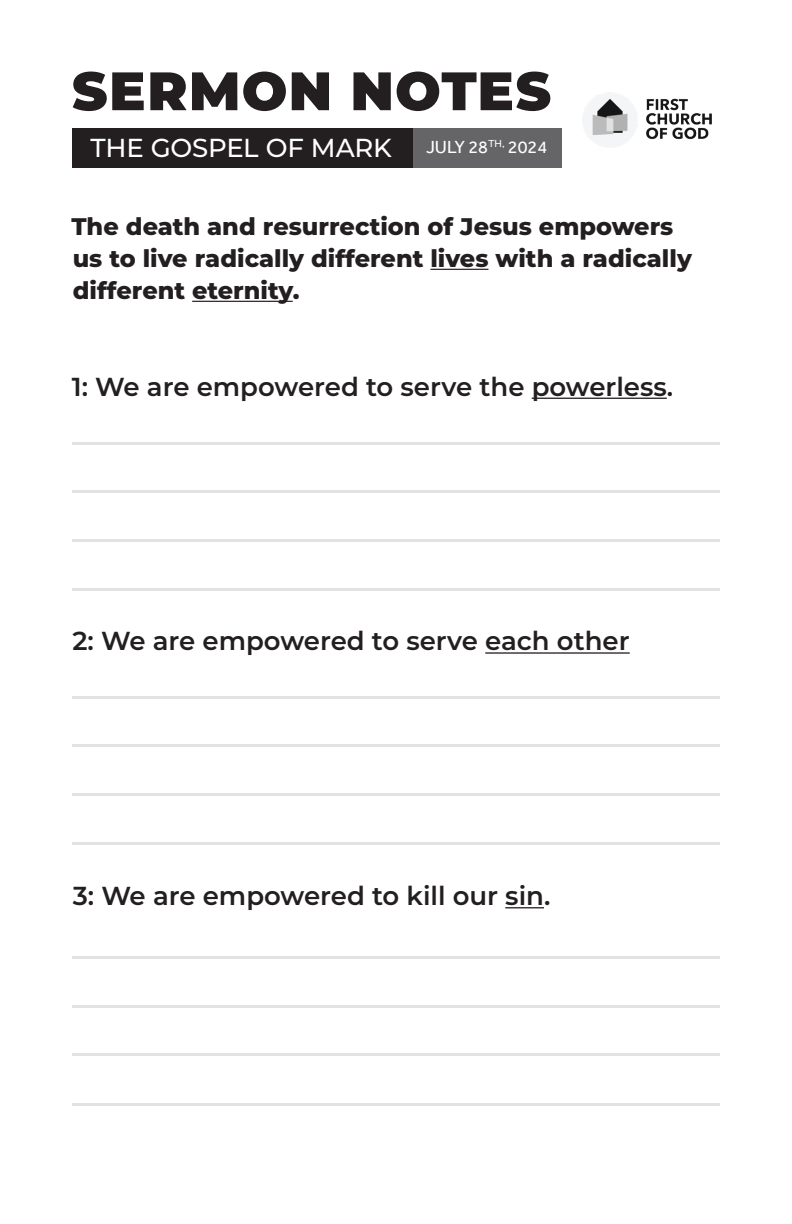
<style>
.page{position:relative;width:792px;height:1224px;background:#fff}
.page>*{position:absolute;margin:0;border:0;box-sizing:border-box;transform-origin:0 0}
.t1{font:900 54px "Montserrat";letter-spacing:.025em;color:#231f20}
.t2{font:600 26px "Montserrat";color:#231f20}
.t3{font:500 26px "Montserrat";letter-spacing:-.005em;color:#fff}
.t4{font:800 24px/32px "Montserrat";color:#231f20}
.t5{font:18px "Effra";color:#fff}
</style>
<div class="page">
<div style="left:72px;top:128px;width:341px;height:39px;background:#231f20"></div>
<div style="left:413px;top:128px;width:149px;height:39px;background:#656568"></div>
<img style="left:582px;top:92px;width:130px;height:56px">
<hr style="left:532px;top:398px;width:135px;height:1px;background:#231f20">
<hr style="left:485px;top:652px;width:145px;height:2px;background:#231f20">
<hr style="left:505px;top:907px;width:39px;height:1px;background:#231f20">
<hr style="left:430px;top:269px;width:59px;height:1px;background:#231f20">
<hr style="left:192px;top:301px;width:101px;height:1px;background:#231f20">
<hr style="left:72px;top:442px;width:648px;height:3px;background:#e1e2e4">
<hr style="left:72px;top:491px;width:648px;height:2px;background:#e1e2e4">
<hr style="left:72px;top:539px;width:648px;height:3px;background:#e1e2e4">
<hr style="left:72px;top:589px;width:648px;height:2px;background:#e1e2e4">
<hr style="left:72px;top:696px;width:648px;height:2px;background:#e1e2e4">
<hr style="left:72px;top:744px;width:648px;height:3px;background:#e1e2e4">
<hr style="left:72px;top:793px;width:648px;height:3px;background:#e1e2e4">
<hr style="left:72px;top:842px;width:648px;height:3px;background:#e1e2e4">
<hr style="left:72px;top:956px;width:648px;height:3px;background:#e1e2e4">
<hr style="left:72px;top:1005px;width:648px;height:3px;background:#e1e2e4">
<hr style="left:72px;top:1053px;width:648px;height:3px;background:#e1e2e4">
<hr style="left:72px;top:1103px;width:648px;height:3px;background:#e1e2e4">
<h1 class="t1" style="left:72px;top:50px;width:481px">SERMON NOTES</h1>
<p class="t5" style="left:426px;top:136px;width:123px">JULY 28<sup>TH,</sup> 2024</p>
<p class="t3" style="left:90px;top:130px;width:303px">THE GOSPEL OF MARK</p>
<p class="t4" style="left:71px;top:209px;width:622px">The death and resurrection of Jesus empowers us to live radically different lives with a radically different eternity.</p>
<p class="t2" style="left:72px;top:368px;width:603px">1: We are empowered to serve the powerless.</p>
<p class="t2" style="left:73px;top:623px;width:559px">2: We are empowered to serve each other</p>
<p class="t2" style="left:73px;top:878px;width:479px">3: We are empowered to kill our sin.</p>
</div>
